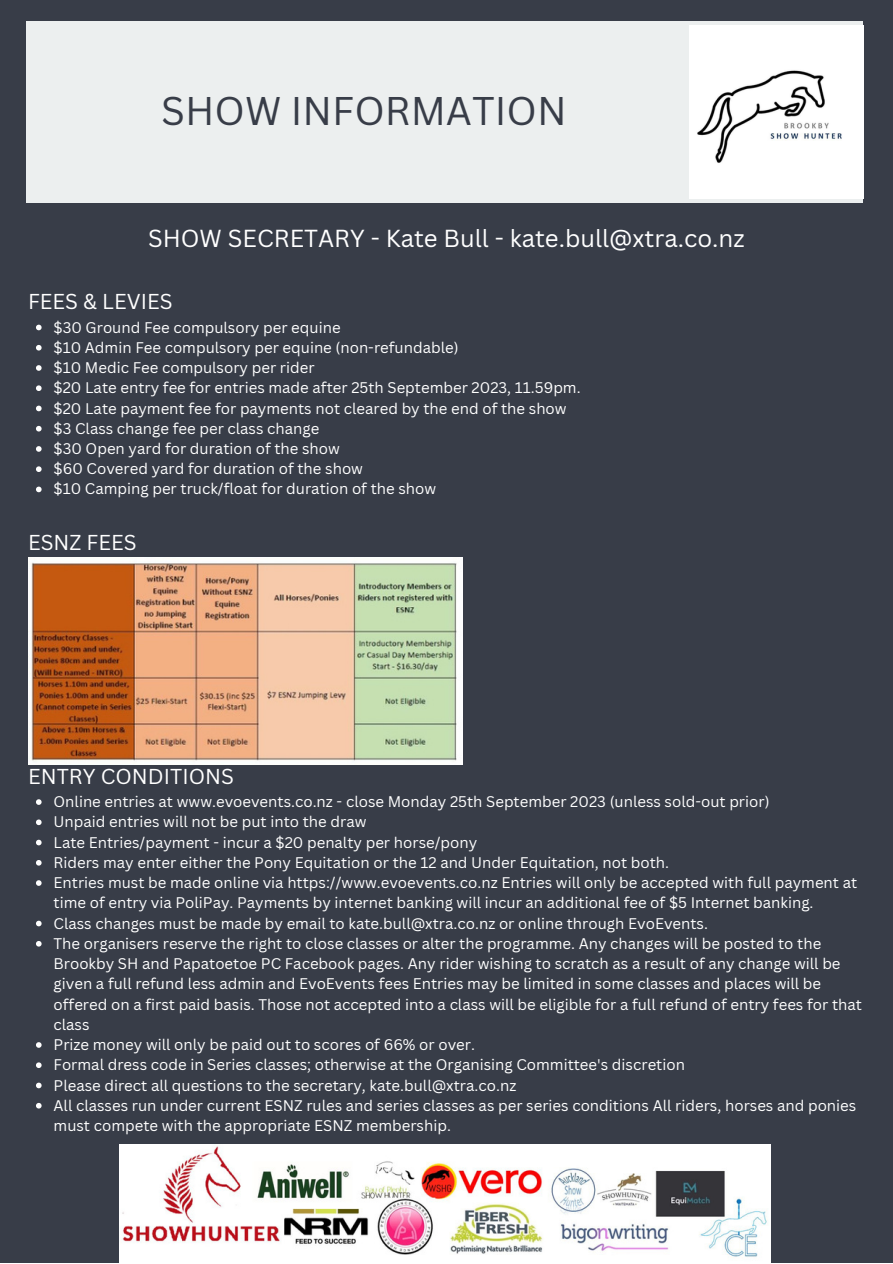
<style>
.page{position:relative;width:893px;height:1264px;background:#fff}
.page>*{position:absolute;margin:0;border:0;box-sizing:border-box;transform-origin:0 0}
.t1{font:39px "Canva Sans";color:#383d48}
.t2{font:24px "Canva Sans";color:#fff}
.t3{font:21px "Canva Sans";color:#fff}
.t4{font:15px/20.2px "Canva Sans";color:#fff}
</style>
<div class="page">
<div style="left:0;top:0;width:892px;height:1262px;background:#383d48"></div>
<div style="left:26px;top:21px;width:836px;height:182px;background:#ecefef"></div>
<img style="left:689px;top:25px;width:174px;height:173px">
<svg style="left:36px;top:325px;width:6px;height:5px"></svg>
<svg style="left:36px;top:345px;width:6px;height:5px"></svg>
<svg style="left:36px;top:365px;width:6px;height:6px"></svg>
<svg style="left:36px;top:385px;width:6px;height:6px"></svg>
<svg style="left:36px;top:405px;width:6px;height:6px"></svg>
<svg style="left:36px;top:426px;width:6px;height:5px"></svg>
<svg style="left:36px;top:446px;width:6px;height:6px"></svg>
<svg style="left:36px;top:466px;width:6px;height:6px"></svg>
<svg style="left:36px;top:486px;width:6px;height:6px"></svg>
<svg style="left:36px;top:799px;width:6px;height:5px"></svg>
<svg style="left:36px;top:819px;width:6px;height:6px"></svg>
<svg style="left:36px;top:839px;width:6px;height:6px"></svg>
<svg style="left:36px;top:860px;width:6px;height:5px"></svg>
<svg style="left:36px;top:880px;width:6px;height:5px"></svg>
<svg style="left:36px;top:920px;width:6px;height:6px"></svg>
<svg style="left:36px;top:941px;width:6px;height:5px"></svg>
<svg style="left:36px;top:1042px;width:6px;height:5px"></svg>
<svg style="left:36px;top:1062px;width:6px;height:6px"></svg>
<svg style="left:36px;top:1082px;width:6px;height:6px"></svg>
<svg style="left:36px;top:1102px;width:6px;height:6px"></svg>
<img style="left:28px;top:557px;width:434px;height:207px">
<img style="left:119px;top:1144px;width:651px;height:118px">
<p class="t1" style="left:161px;top:84px;width:407px">SHOW INFORMATION</p>
<p class="t2" style="left:148px;top:221px;width:598px">SHOW SECRETARY - Kate Bull - kate.bull@xtra.co.nz</p>
<p class="t3" style="left:28px;top:286px;width:146px">FEES &amp; LEVIES</p>
<p class="t4" style="left:54px;top:316px;width:288px">$30 Ground Fee compulsory per equine</p>
<p class="t4" style="left:54px;top:337px;width:406px">$10 Admin Fee compulsory per equine (non-refundable)</p>
<p class="t4" style="left:54px;top:357px;width:262px">$10 Medic Fee compulsory per rider</p>
<p class="t4" style="left:54px;top:377px;width:528px">$20 Late entry fee for entries made after 25th September 2023, 11.59pm.</p>
<p class="t4" style="left:54px;top:397px;width:514px">$20 Late payment fee for payments not cleared by the end of the show</p>
<p class="t4" style="left:54px;top:418px;width:267px">$3 Class change fee per class change</p>
<p class="t4" style="left:54px;top:438px;width:288px">$30 Open yard for duration of the show</p>
<p class="t4" style="left:54px;top:458px;width:311px">$60 Covered yard for duration of the show</p>
<p class="t4" style="left:54px;top:478px;width:384px">$10 Camping per truck/float for duration of the show</p>
<p class="t3" style="left:28px;top:527px;width:110px">ESNZ FEES</p>
<p class="t3" style="left:28px;top:761px;width:207px">ENTRY CONDITIONS</p>
<p class="t4" style="left:54px;top:791px;width:717px">Online entries at www.evoevents.co.nz - close Monday 25th September 2023 (unless sold-out prior)</p>
<p class="t4" style="left:54px;top:811px;width:314px">Unpaid entries will not be put into the draw</p>
<p class="t4" style="left:54px;top:831px;width:425px">Late Entries/payment - incur a $20 penalty per horse/pony</p>
<p class="t4" style="left:54px;top:851px;width:617px">Riders may enter either the Pony Equitation or the 12 and Under Equitation, not both.</p>
<p class="t4" style="left:54px;top:872px;width:805px">Entries must be made online via https://www.evoevents.co.nz Entries will only be accepted with full payment at time of entry via PoliPay. Payments by internet banking will incur an additional fee of $5 Internet banking.</p>
<p class="t4" style="left:54px;top:912px;width:656px">Class changes must be made by email to kate.bull@xtra.co.nz or online through EvoEvents.</p>
<p class="t4" style="left:54px;top:932px;width:809px">The organisers reserve the right to close classes or alter the programme. Any changes will be posted to the Brookby SH and Papatoetoe PC Facebook pages. Any rider wishing to scratch as a result of any change will be given a full refund less admin and EvoEvents fees Entries may be limited in some classes and places will be offered on a first paid basis. Those not accepted into a class will be eligible for a full refund of entry fees for that class</p>
<p class="t4" style="left:54px;top:1034px;width:423px">Prize money will only be paid out to scores of 66% or over.</p>
<p class="t4" style="left:54px;top:1054px;width:633px">Formal dress code in Series classes; otherwise at the Organising Committee's discretion</p>
<p class="t4" style="left:54px;top:1074px;width:464px">Please direct all questions to the secretary, kate.bull@xtra.co.nz</p>
<p class="t4" style="left:54px;top:1094px;width:804px">All classes run under current ESNZ rules and series classes as per series conditions All riders, horses and ponies must compete with the appropriate ESNZ membership.</p>
</div>
